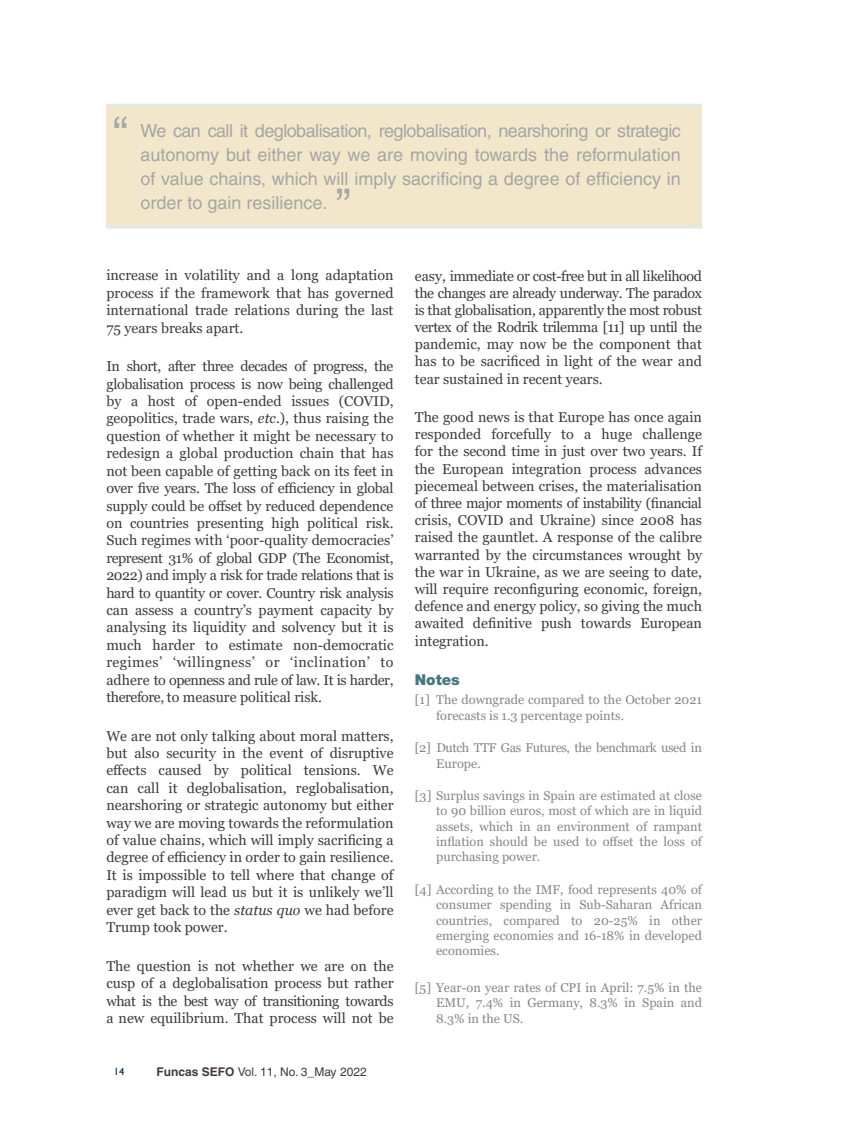
<style>
.page{position:relative;width:851px;height:1127px;background:#fff}
.page>*{position:absolute;margin:0;border:0;box-sizing:border-box;transform-origin:0 0}
.t1{font:45px "Helvetica";color:#a6a6a6}
.t2{font:18px/24px "Helvetica";color:#a6a6a6;text-align:justify}
.t3{font:900 15px "Helvetica Neue";color:#45777e}
.t4{font:14.25px/17.4px "Georgia";color:#3c3c3b;text-align:justify}
.t5{font:12.75px/15.5px "Georgia";color:#878787;text-align:justify}
.t6{font:12.75px/15.5px "Georgia";letter-spacing:-.03em;color:#878787}
.t7{font:12px "Helvetica";color:#453a36}
.t8{font:500 10.5px "Gill Sans MT Std";color:#001d39}
.s1{font-style:italic}
.s2{font-family:"Helvetica CE";font-weight:700}
</style>
<div class="page">
<div style="left:106px;top:106px;width:596px;height:121px;background:#f3e7cb"></div>
<hr style="left:106px;top:104px;width:596px;height:3px;background:#e6e6e6">
<hr style="left:106px;top:225px;width:596px;height:3px;background:#e6e6e6">
<h1 class="t1" style="left:113px;top:107px;width:16px">“</h1>
<p class="t2" style="left:140px;top:118px;width:542px">We can call it deglobalisation, reglobalisation, nearshoring or strategic autonomy but either way we are moving towards the reformulation of value chains, which will imply sacrificing a degree of efficiency in order to gain resilience.</p>
<h1 class="t1" style="left:336px;top:179px;width:16px">”</h1>
<p class="t4" style="left:106px;top:267px;width:288px">increase in volatility and a long adaptation process if the framework that has governed international trade relations during the last 75 years breaks apart.</p>
<p class="t4" style="left:106px;top:358px;width:289px">In short, after three decades of progress, the globalisation process is now being challenged by a host of open-ended issues (COVID, geopolitics, trade wars, <span class="s1">etc</span>.), thus raising the question of whether it might be necessary to redesign a global production chain that has not been capable of getting back on its feet in over five years. The loss of efficiency in global supply could be offset by reduced dependence on countries presenting high political risk.<br>Such regimes with ‘poor-quality democracies’ represent 31% of global GDP (The Economist, 2022) and imply a risk for trade relations that is hard to quantity or cover. Country risk analysis can assess a country’s payment capacity by analysing its liquidity and solvency but it is much harder to estimate non-democratic regimes’ ‘willingness’ or ‘inclination’ to adhere to openness and rule of law. It is harder, therefore, to measure political risk.</p>
<p class="t4" style="left:106px;top:727px;width:289px">We are not only talking about moral matters, but also security in the event of disruptive effects caused by political tensions. We can call it deglobalisation, reglobalisation, nearshoring or strategic autonomy but either way we are moving towards the reformulation of value chains, which will imply sacrificing a degree of efficiency in order to gain resilience.<br>It is impossible to tell where that change of paradigm will lead us but it is unlikely we’ll ever get back to the <span class="s1">status quo</span> we had before Trump took power.</p>
<p class="t4" style="left:106px;top:957px;width:289px">The question is not whether we are on the cusp of a deglobalisation process but rather what is the best way of transitioning towards a new equilibrium. That process will not be</p>
<p class="t8" style="left:114px;top:1065px;width:12px">14</p>
<p class="t7" style="left:156px;top:1064px;width:212px"><span class="s2">Funcas SEFO</span> Vol. 11, No. 3_May 2022</p>
<p class="t4" style="left:415px;top:267px;width:289px">easy, immediate or cost-free but in all likelihood the changes are already underway. The paradox is that globalisation, apparently the most robust vertex of the Rodrik trilemma [11] up until the pandemic, may now be the component that has to be sacrificed in light of the wear and tear sustained in recent years.</p>
<p class="t4" style="left:415px;top:409px;width:289px">The good news is that Europe has once again responded forcefully to a huge challenge for the second time in just over two years. If the European integration process advances piecemeal between crises, the materialisation of three major moments of instability (financial crisis, COVID and Ukraine) since 2008 has raised the gauntlet. A response of the calibre warranted by the circumstances wrought by the war in Ukraine, as we are seeing to date, will require reconfiguring economic, foreign, defence and energy policy, so giving the much awaited definitive push towards European integration.</p>
<p class="t3" style="left:415px;top:670px;width:47px">Notes</p>
<p class="t5" style="left:436px;top:692px;width:267px;text-indent:-21px">[1] The downgrade compared to the October 2021 forecasts is 1.3 percentage points.</p>
<p class="t6" style="left:436px;top:740px;width:267px;text-indent:-21px">[2] Dutch TTF Gas Futures, the benchmark used in<br>Europe.</p>
<p class="t5" style="left:436px;top:788px;width:267px;text-indent:-21px">[3] Surplus savings in Spain are estimated at close to 90 billion euros, most of which are in liquid assets, which in an environment of rampant inflation should be used to offset the loss of purchasing power.</p>
<p class="t5" style="left:436px;top:882px;width:267px;text-indent:-21px">[4] According to the IMF, food represents 40% of consumer spending in Sub-Saharan African countries, compared to 20-25% in other emerging economies and 16-18% in developed economies.</p>
<p class="t5" style="left:436px;top:980px;width:267px;text-indent:-21px">[5] Year-on year rates of CPI in April: 7.5% in the EMU, 7.4% in Germany, 8.3% in Spain and 8.3% in the US.</p>
</div>
